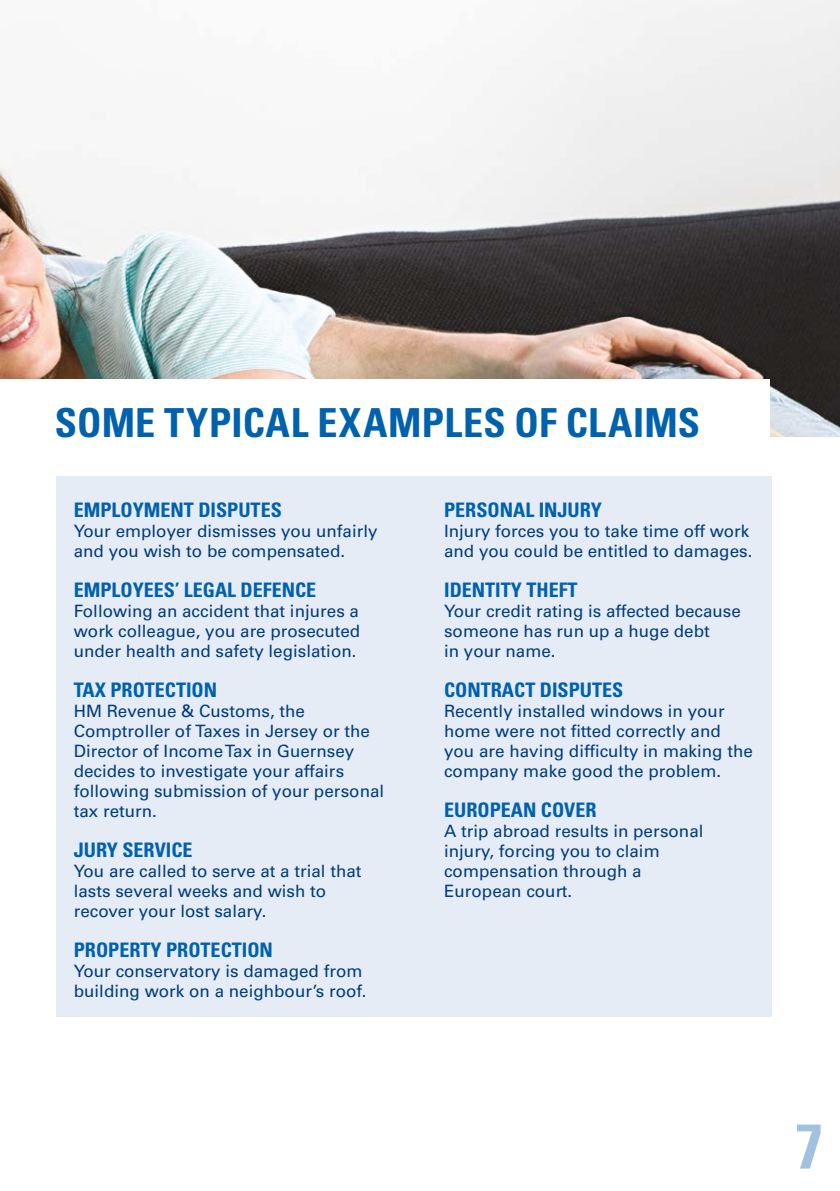
<style>
.page{position:relative;width:840px;height:1191px;background:#fff}
.page>*{position:absolute;margin:0;border:0;box-sizing:border-box;transform-origin:0 0}
.t1{font:700 condensed 63px "Univers LT Std";color:#a2c0df}
.t2{font:700 condensed 40px "Univers LT Std";letter-spacing:.01em;color:#0061ad}
.t3{font:700 condensed 20px "Univers LT Std";color:#0061ad}
.t4{font:17px/20px "Univers LT Std";color:#003d7c}
</style>
<div class="page">
<img style="left:0;top:0;width:839px;height:437px">
<div style="left:57px;top:477px;width:714px;height:540px;background:#e5ecf6"></div>
<div style="left:0;top:379px;width:768px;height:77px;background:#fff"></div>
<h2 class="t2" style="left:55px;top:398px;width:646px">SOME TYPICAL EXAMPLES OF CLAIMS</h2>
<p class="t3" style="left:74px;top:497px;width:209px">EMPLOYMENT DISPUTES</p>
<p class="t4" style="left:74px;top:521px;width:305px">Your employer dismisses you unfairly and you wish to be compensated.</p>
<p class="t3" style="left:74px;top:577px;width:244px">EMPLOYEES’ LEGAL DEFENCE</p>
<p class="t4" style="left:74px;top:601px;width:288px;text-align:justify">Following an accident that injures a work colleague, you are prosecuted under health and safety legislation.</p>
<p class="t3" style="left:74px;top:677px;width:145px">TAX PROTECTION</p>
<p class="t4" style="left:74px;top:701px;width:312px">HM Revenue &amp; Customs, the<br>Comptroller of Taxes in Jersey or the<br>Director of Income Tax in Guernsey decides to investigate your affairs following submission of your personal tax return.</p>
<p class="t3" style="left:74px;top:837px;width:120px">JURY SERVICE</p>
<p class="t4" style="left:74px;top:861px;width:289px">You are called to serve at a trial that lasts several weeks and wish to recover your lost salary.</p>
<p class="t3" style="left:74px;top:937px;width:200px">PROPERTY PROTECTION</p>
<p class="t4" style="left:74px;top:961px;width:294px">Your conservatory is damaged from building work on a neighbour’s roof.</p>
<p class="t3" style="left:444px;top:497px;width:159px">PERSONAL INJURY</p>
<p class="t4" style="left:444px;top:521px;width:309px">Injury forces you to take time off work and you could be entitled to damages.</p>
<p class="t3" style="left:444px;top:577px;width:135px">IDENTITY THEFT</p>
<p class="t4" style="left:444px;top:601px;width:298px">Your credit rating is affected because someone has run up a huge debt<br>in your name.</p>
<p class="t3" style="left:444px;top:677px;width:180px">CONTRACT DISPUTES</p>
<p class="t4" style="left:444px;top:701px;width:310px">Recently installed windows in your home were not fitted correctly and you are having difficulty in making the company make good the problem.</p>
<p class="t3" style="left:444px;top:797px;width:154px">EUROPEAN COVER</p>
<p class="t4" style="left:444px;top:821px;width:261px">A trip abroad results in personal injury, forcing you to claim compensation through a<br>European court.</p>
<h1 class="t1" style="left:794px;top:1107px;width:29px">7</h1>
</div>
